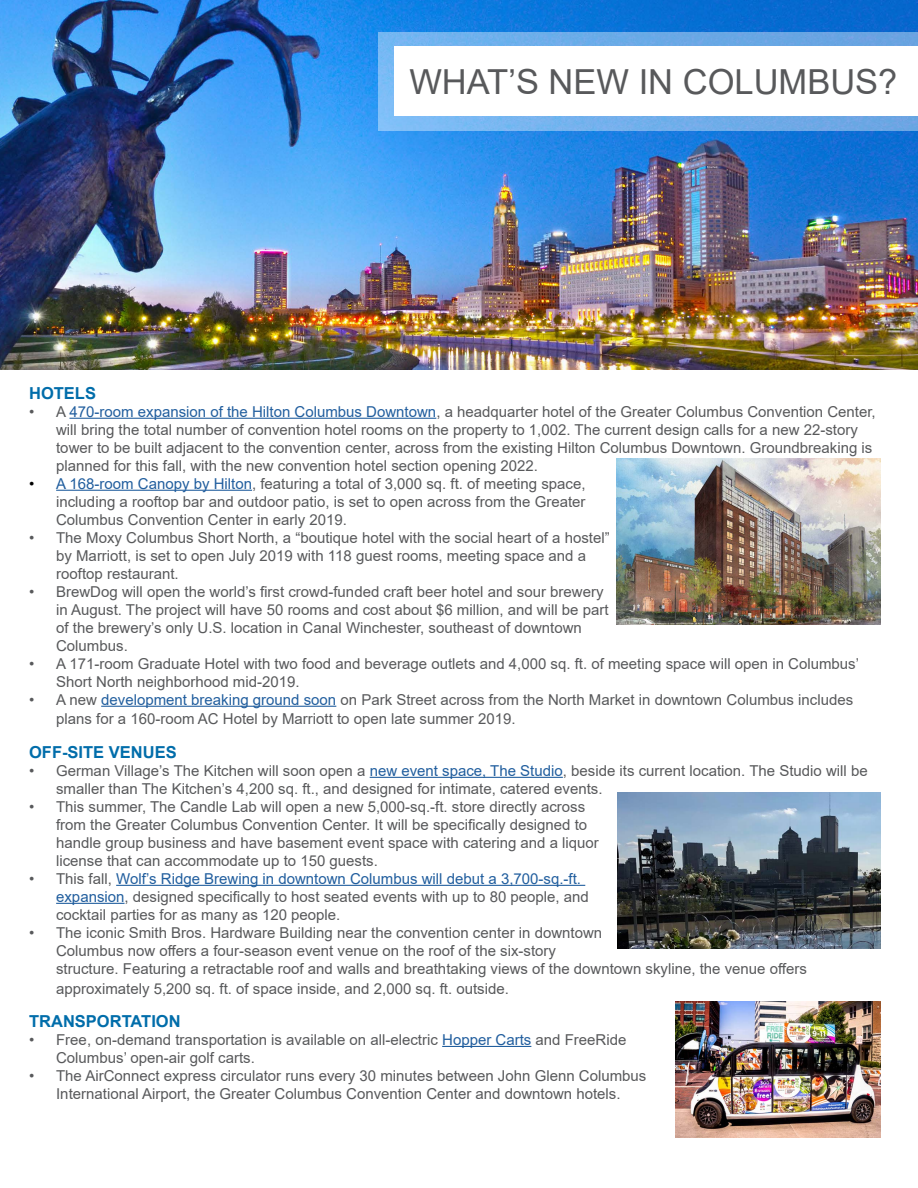
<style>
.page{position:relative;width:918px;height:1188px;background:#fff}
.page>*{position:absolute;margin:0;border:0;box-sizing:border-box;transform-origin:0 0}
.t1{font:34.5px "Arial";color:#58595b}
.t2{font:700 16.5px "Arial";color:#016daa}
.t3{font:15px/18px "Arial";color:#58595b}
.s1{color:#215e9e}
.s2{color:#000}
</style>
<div class="page">
<hr style="left:70px;top:418px;width:366px;height:1px;background:#215e9e">
<hr style="left:56px;top:490px;width:196px;height:1px;background:#215e9e">
<hr style="left:101px;top:706px;width:235px;height:1px;background:#215e9e">
<hr style="left:370px;top:777px;width:193px;height:1px;background:#215e9e">
<hr style="left:116px;top:885px;width:469px;height:1px;background:#215e9e">
<hr style="left:56px;top:903px;width:69px;height:1px;background:#215e9e">
<hr style="left:442px;top:1046px;width:89px;height:1px;background:#215e9e">
<img style="left:675px;top:1002px;width:205px;height:135px">
<img style="left:0;top:0;width:918px;height:370px">
<div style="left:378px;top:32px;width:540px;height:98px;background:linear-gradient(to right,#78baf4,#68a2e0)"></div>
<div style="left:394px;top:46px;width:524px;height:69px;background:#fff"></div>
<img style="left:617px;top:459px;width:263px;height:165px">
<img style="left:617px;top:793px;width:264px;height:155px">
<h1 class="t1" style="left:409px;top:58px;width:490px">WHAT’S NEW IN COLUMBUS?</h1>
<p class="t2" style="left:29px;top:381px;width:68px">HOTELS</p>
<p class="t3" style="left:56px;top:402px;width:821px;text-indent:-27px">• A <span class="s1">470-room expansion of the Hilton Columbus Downtown</span>, a headquarter hotel of the Greater Columbus Convention Center, will bring the total number of convention hotel rooms on the property to 1,002. The current design calls for a new 22-story tower to be built adjacent to the convention center, across from the existing Hilton Columbus Downtown. Groundbreaking is planned for this fall, with the new convention hotel section opening 2022.</p>
<p class="t3" style="left:56px;top:474px;width:531px;text-align:justify;text-indent:-27px"><span class="s2">•</span> <span class="s1">A 168-room Canopy by Hilton</span>, featuring a total of 3,000 sq. ft. of meeting space, including a rooftop bar and outdoor patio, is set to open across from the Greater Columbus Convention Center in early 2019.</p>
<p class="t3" style="left:56px;top:528px;width:555px;text-indent:-27px">• The Moxy Columbus Short North, a “boutique hotel with the social heart of a hostel” by Marriott, is set to open July 2019 with 118 guest rooms, meeting space and a rooftop restaurant.</p>
<p class="t3" style="left:56px;top:582px;width:554px;text-indent:-27px">• BrewDog will open the world’s first crowd-funded craft beer hotel and sour brewery in August. The project will have 50 rooms and cost about $6 million, and will be part of the brewery’s only U.S. location in Canal Winchester, southeast of downtown Columbus.</p>
<p class="t3" style="left:56px;top:654px;width:804px;text-indent:-27px">• A 171-room Graduate Hotel with two food and beverage outlets and 4,000 sq. ft. of meeting space will open in Columbus’<br>Short North neighborhood mid-2019.</p>
<p class="t3" style="left:56px;top:689px;width:799px;line-height:19.8px;text-indent:-27px">• A new <span class="s1">development breaking ground soon</span> on Park Street across from the North Market in downtown Columbus includes plans for a 160-room AC Hotel by Marriott to open late summer 2019.</p>
<p class="t2" style="left:29px;top:740px;width:149px">OFF-SITE VENUES</p>
<p class="t3" style="left:56px;top:761px;width:813px;text-indent:-27px">• German Village’s The Kitchen will soon open a <span class="s1">new event space, The Studio</span>, beside its current location. The Studio will be smaller than The Kitchen’s 4,200 sq. ft., and designed for intimate, catered events.</p>
<p class="t3" style="left:56px;top:797px;width:544px;text-indent:-27px">• This summer, The Candle Lab will open a new 5,000-sq.-ft. store directly across from the Greater Columbus Convention Center. It will be specifically designed to handle group business and have basement event space with catering and a liquor license that can accommodate up to 150 guests.</p>
<p class="t3" style="left:56px;top:869px;width:534px;text-indent:-27px">• This fall, <span class="s1">Wolf’s Ridge Brewing in downtown Columbus will debut a 3,700-sq.-ft. expansion</span>, designed specifically to host seated events with up to 80 people, and cocktail parties for as many as 120 people.</p>
<p class="t3" style="left:56px;top:923px;width:752px;text-indent:-27px">• The iconic Smith Bros. Hardware Building near the convention center in downtown<br>Columbus now offers a four-season event venue on the roof of the six-story<br>structure. Featuring a retractable roof and walls and breathtaking views of the downtown skyline, the venue offers</p>
<p class="t3" style="left:56px;top:979px;width:454px">approximately 5,200 sq. ft. of space inside, and 2,000 sq. ft. outside.</p>
<p class="t2" style="left:29px;top:1009px;width:153px">TRANSPORTATION</p>
<p class="t3" style="left:56px;top:1030px;width:572px;text-indent:-27px">• Free, on-demand transportation is available on all-electric <span class="s1">Hopper Carts</span> and FreeRide<br>Columbus’ open-air golf carts.</p>
<p class="t3" style="left:29px;top:1066px;width:619px;text-align:center">• The AirConnect express circulator runs every 30 minutes between John Glenn Columbus<br>International Airport, the Greater Columbus Convention Center and downtown hotels.</p>
</div>
